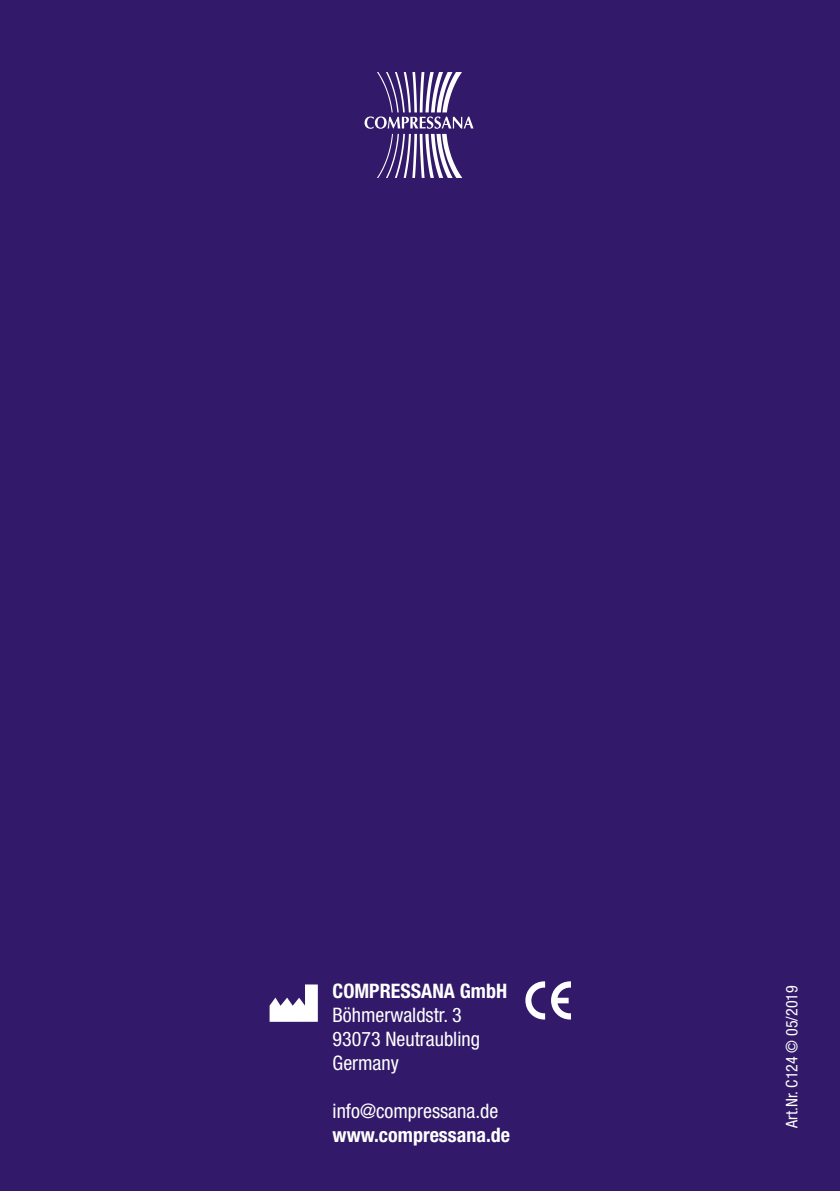
<style>
.page{position:relative;width:840px;height:1191px;background:#fff}
.page>*{position:absolute;margin:0;border:0;box-sizing:border-box;transform-origin:0 0}
.t1{font:condensed 20px/24px "Helvetica Neue LT";color:#fff}
.t2{font:700 condensed 20px "Helvetica Neue LT";color:#fff}
.t3{font:condensed 16px "Helvetica Neue LT";color:#fff}
</style>
<div class="page">
<div style="left:0;top:0;width:839px;height:1191px;background:#321969"></div>
<svg style="left:364px;top:72px;width:109px;height:106px"></svg>
<svg style="left:269px;top:984px;width:48px;height:37px"></svg>
<svg style="left:526px;top:981px;width:45px;height:39px"></svg>
<p class="t2" style="left:332px;top:978px;width:176px">COMPRESSANA GmbH</p>
<p class="t1" style="left:332px;top:1002px;width:149px">Böhmerwaldstr. 3<br>93073 Neutraubling<br>Germany</p>
<p class="t1" style="left:332px;top:1098px;width:167px">info@compressana.de</p>
<p class="t2" style="left:332px;top:1122px;width:179px">www.compressana.de</p>
<p class="t3" style="left:782px;top:1128px;width:144px;rotate:-90deg">Art.Nr. C124 © 05/2019</p>
</div>
